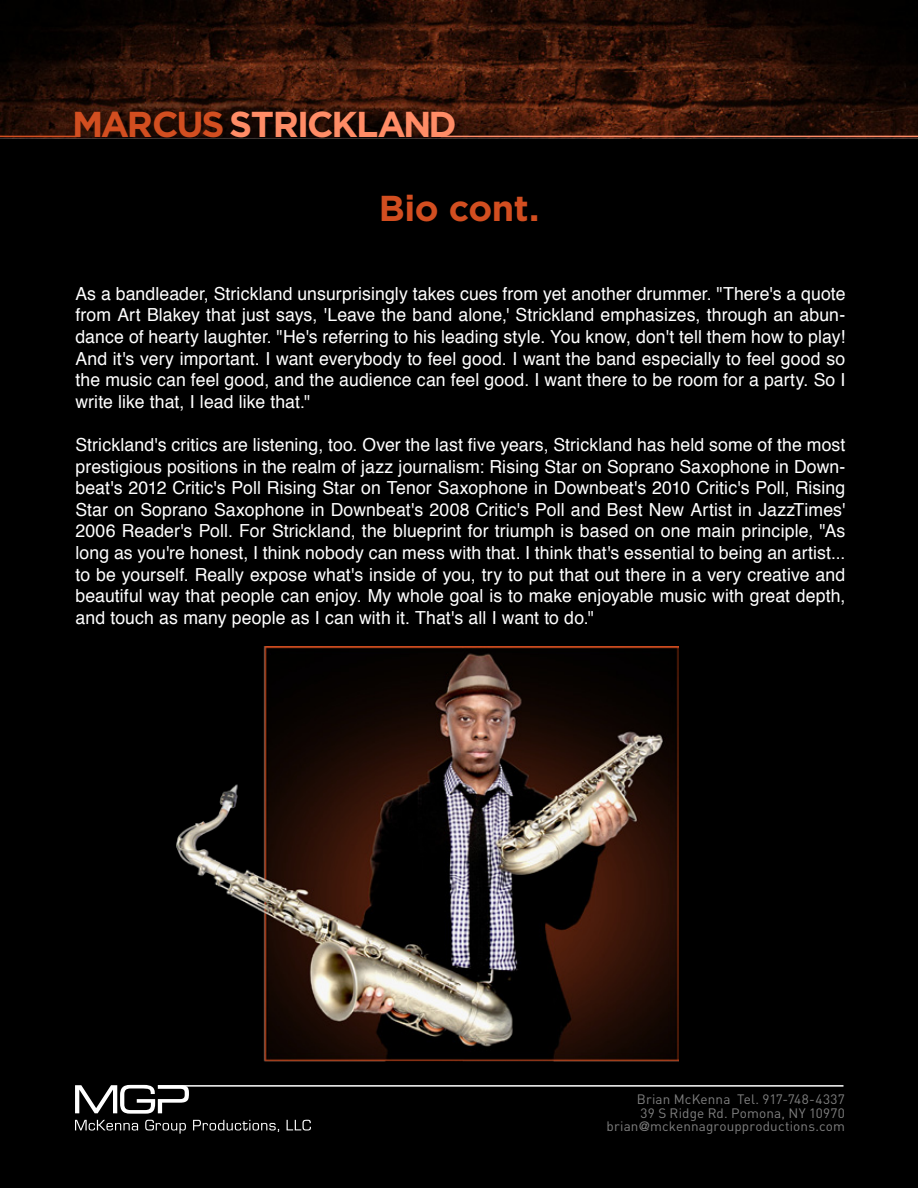
<style>
.page{position:relative;width:918px;height:1188px;background:#000}
.page>*{position:absolute;margin:0;border:0;box-sizing:border-box;transform-origin:0 0}
.t1{font:700 36px "Gotham";letter-spacing:-.055em;color:#ff8c66}
.t2{font:700 36px "Gotham";letter-spacing:-.01em;color:#d24e20}
.t3{font:18px/21.6px "Helvetica";letter-spacing:.005em;color:#fff;text-align:justify}
.t4{font:13.5px/13.5px "DIN";letter-spacing:.01em;color:#808080;text-align:right}
.s1{color:#d24e20}
.s2{font-family:"DIN Engschrift"}
</style>
<div class="page">
<img style="left:0;top:0;width:918px;height:138px">
<svg style="left:75px;top:1120px;width:63px;height:11px"></svg>
<svg style="left:145px;top:1120px;width:41px;height:14px"></svg>
<svg style="left:193px;top:1120px;width:86px;height:12px"></svg>
<svg style="left:287px;top:1120px;width:24px;height:11px"></svg>
<svg style="left:75px;top:1085px;width:114px;height:29px"></svg>
<hr style="left:0;top:136px;width:77px;height:1px;background:#d24e20">
<hr style="left:441px;top:136px;width:477px;height:1px;background:#ff8c66">
<hr style="left:158px;top:1085px;width:685px;height:2px;background:#fff">
<img style="left:176px;top:646px;width:502px;height:416px">
<h1 class="t1" style="left:72px;top:103px;width:386px"><span class="s1">MARCUS</span> STRICKLAND</h1>
<h1 class="t2" style="left:379px;top:187px;width:162px">Bio cont.</h1>
<p class="t3" style="left:75px;top:283px;width:772px">As a bandleader, Strickland unsurprisingly takes cues from yet another drummer. "There's a quote from Art Blakey that just says, 'Leave the band alone,' Strickland emphasizes, through an abun&shy;dance of hearty laughter. "He's referring to his leading style. You know, don't tell them how to play!<br>And it's very important. I want everybody to feel good. I want the band especially to feel good so the music can feel good, and the audience can feel good. I want there to be room for a party. So I write like that, I lead like that."</p>
<p class="t3" style="left:75px;top:434px;width:772px">Strickland's critics are listening, too. Over the last five years, Strickland has held some of the most prestigious positions in the realm of jazz journalism: Rising Star on Soprano Saxophone in Down&shy;beat's 2012 Critic's Poll Rising Star on Tenor Saxophone in Downbeat's 2010 Critic's Poll, Rising Star on Soprano Saxophone in Downbeat's 2008 Critic's Poll and Best New Artist in JazzTimes' 2006 Reader's Poll. For Strickland, the blueprint for triumph is based on one main principle, "As long as you're honest, I think nobody can mess with that. I think that's essential to being an artist... to be yourself. Really expose what's inside of you, try to put that out there in a very creative and beautiful way that people can enjoy. My whole goal is to make enjoyable music with great depth, and touch as many people as I can with it. That's all I want to do."</p>
<p class="t4" style="left:607px;top:1092px;width:240px">Brian McKenna Tel. 917-748-4337<br>39 S Ridge Rd. Pomona, NY 10970 brian<span class="s2">@</span>mckennagroupproductions.com</p>
</div>
